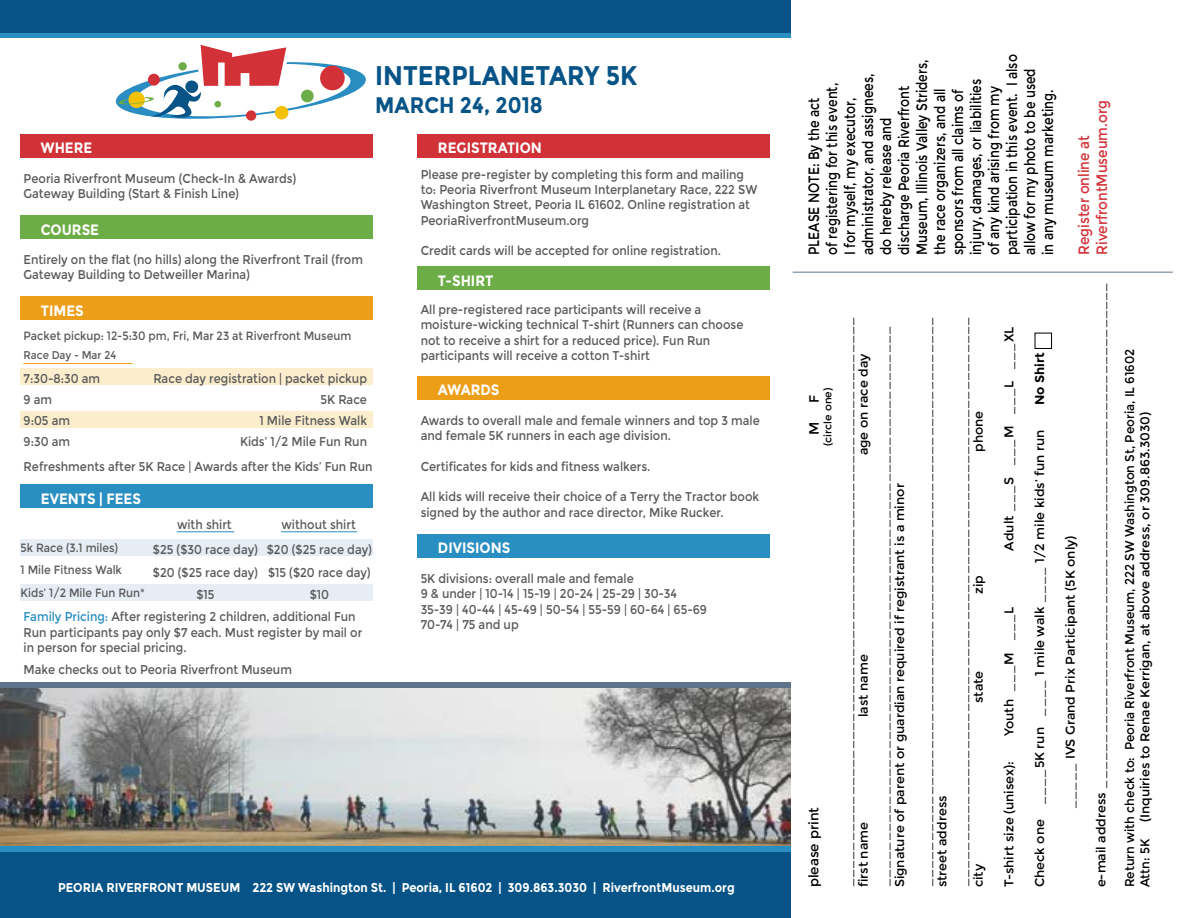
<style>
.page{position:relative;width:1188px;height:918px;background:#fff}
.page>*{position:absolute;margin:0;border:0;box-sizing:border-box;transform-origin:0 0}
.t1{font:700 27px "Montserrat";color:#065487;scale:.9 1}
.t2{font:700 22.5px "Montserrat";color:#065487;scale:.9 1}
.t3{font:15px/18px "Montserrat";color:#000;scale:.82 1}
.t4{font:700 15px "Montserrat";color:#fff;scale:.9 1}
.t5{font:15px/18px "Montserrat";color:#d13238;scale:.9 1}
.t6{font:13.5px "Montserrat";color:#000}
.t7{font:12.75px/15.3px "Montserrat";color:#58595b;scale:.9 1}
.t8{font:12.75px/21px "Montserrat";color:#000}
.t9{font:700 12.75px "Montserrat";color:#fff;scale:.9 1}
.t10{font:12.75px/15.3px "Montserrat";color:#000;scale:.94 1}
.t11{font:700 12.75px "Montserrat";color:#000}
.t12{font:12px/22.5px "Montserrat";color:#58595b;scale:.9 1}
.t13{font:11.25px "Montserrat";color:#58595b;scale:.9 1}
.t14{font:10.5px "Montserrat";color:#000}
.s1{color:#298ec1}
</style>
<div class="page">
<div style="left:0;top:683px;width:790px;height:71px;background:#5e728c"></div>
<img style="left:0;top:688px;width:790px;height:159px">
<div style="left:21px;top:368px;width:352px;height:17px;background:#fceecd"></div>
<div style="left:21px;top:539px;width:352px;height:17px;background:#e7edf5"></div>
<div style="left:21px;top:411px;width:352px;height:17px;background:#fceecd"></div>
<div style="left:21px;top:584px;width:352px;height:17px;background:#e7edf5"></div>
<svg style="left:0;top:32px;width:790px;height:6px;background:#2384b7"></svg>
<div style="left:0;top:847px;width:790px;height:71px;background:#298ec1"></div>
<hr style="left:793px;top:272px;width:380px;height:1px;background:#5e728c">
<div style="left:0;top:0;width:790px;height:32px;background:#065487"></div>
<div style="left:0;top:852px;width:790px;height:66px;background:#065487"></div>
<div style="left:21px;top:134px;width:352px;height:23px;background:#d13238"></div>
<div style="left:418px;top:267px;width:352px;height:23px;background:#6dad48"></div>
<div style="left:418px;top:376px;width:352px;height:24px;background:#ed9e18"></div>
<div style="left:418px;top:534px;width:352px;height:24px;background:#298ec1"></div>
<div style="left:21px;top:215px;width:352px;height:24px;background:#6dad48"></div>
<div style="left:21px;top:296px;width:352px;height:24px;background:#ed9e18"></div>
<div style="left:21px;top:484px;width:352px;height:24px;background:#298ec1"></div>
<div style="left:418px;top:134px;width:352px;height:23px;background:#d13238"></div>
<hr style="left:24px;top:363px;width:108px;height:1px;background:#ed9e18">
<hr style="left:177px;top:531px;width:57px;height:1px;background:#298ec1">
<hr style="left:281px;top:531px;width:76px;height:1px;background:#298ec1">
<div style="left:1035px;top:333px;width:17px;height:16px;border:1px solid #000"></div>
<svg style="left:115px;top:45px;width:251px;height:76px"></svg>
<h1 class="t1" style="left:375px;top:59px;width:293px">INTERPLANETARY 5K</h1>
<p class="t4" style="left:41px;top:138px;width:59px">WHERE</p>
<p class="t7" style="left:24px;top:171px;width:304px">Peoria Riverfront Museum (Check-In &amp; Awards)<br>Gateway Building (Start &amp; Finish Line)</p>
<p class="t4" style="left:41px;top:220px;width:66px">COURSE</p>
<p class="t7" style="left:24px;top:252px;width:379px">Entirely on the flat (no hills) along the Riverfront Trail (from<br>Gateway Building to Detweiller Marina)</p>
<p class="t4" style="left:41px;top:302px;width:49px">TIMES</p>
<p class="t12" style="left:24px;top:325px;width:366px">Packet pickup: 12-5:30 pm, Fri, Mar 23 at Riverfront Museum</p>
<p class="t13" style="left:24px;top:349px;width:104px">Race Day - Mar 24</p>
<h2 class="t2" style="left:375px;top:91px;width:188px">MARCH 24, 2018</h2>
<p class="t4" style="left:438px;top:139px;width:117px">REGISTRATION</p>
<p class="t7" style="left:421px;top:167px;width:376px">Please pre-register by completing this form and mailing to: Peoria Riverfront Museum Interplanetary Race, 222 SW Washington Street, Peoria IL 61602. Online registration at PeoriaRiverfrontMuseum.org</p>
<p class="t7" style="left:421px;top:243px;width:335px">Credit cards will be accepted for online registration.</p>
<p class="t4" style="left:438px;top:271px;width:63px">T-SHIRT</p>
<p class="t7" style="left:421px;top:302px;width:360px">All pre-registered race participants will receive a moisture-wicking technical T-shirt (Runners can choose not to receive a shirt for a reduced price). Fun Run participants will receive a cotton T-shirt</p>
<p class="t7" style="left:24px;top:368px;width:87px;line-height:21px">7:30-8:30 am<br>9 am<br>9:05 am<br>9:30 am</p>
<p class="t7" style="left:153px;top:368px;width:239px;line-height:21px;text-align:right">Race day registration | packet pickup<br>5K Race<br>1 Mile Fitness Walk<br>Kids’ 1/2 Mile Fun Run</p>
<p class="t7" style="left:24px;top:459px;width:389px">Refreshments after 5K Race | Awards after the Kids’ Fun Run</p>
<p class="t4" style="left:41px;top:490px;width:113px">EVENTS | FEES</p>
<p class="t12" style="left:21px;top:537px;width:139px">5k Race (3.1 miles)<br>1 Mile Fitness Walk<br>Kids’ 1/2 Mile Fun Run*</p>
<p class="t7" style="left:177px;top:517px;width:62px">with shirt</p>
<p class="t7" style="left:281px;top:517px;width:84px">without shirt</p>
<p class="t7" style="left:153px;top:539px;width:118px;line-height:22.5px;text-align:center">$25 ($30 race day) $20 ($25 race day) $15</p>
<p class="t7" style="left:267px;top:539px;width:118px;line-height:22.5px;text-align:center">$20 ($25 race day) $15 ($20 race day) $10</p>
<p class="t7" style="left:24px;top:609px;width:378px"><span class="s1">Family Pricing:</span> After registering 2 children, additional Fun<br>Run participants pay only $7 each. Must register by mail or in person for special pricing.</p>
<p class="t7" style="left:24px;top:662px;width:300px">Make checks out to Peoria Riverfront Museum</p>
<p class="t4" style="left:438px;top:381px;width:70px">AWARDS</p>
<p class="t7" style="left:421px;top:413px;width:378px">Awards to overall male and female winners and top 3 male and female 5K runners in each age division.</p>
<p class="t7" style="left:421px;top:459px;width:257px">Certificates for kids and fitness walkers.</p>
<p class="t7" style="left:421px;top:489px;width:378px">All kids will receive their choice of a Terry the Tractor book signed by the author and race director, Mike Rucker.</p>
<p class="t4" style="left:438px;top:539px;width:82px">DIVISIONS</p>
<p class="t7" style="left:421px;top:571px;width:320px">5K divisions: overall male and female<br>9 &amp; under | 10-14 | 15-19 | 20-24 | 25-29 | 30-34<br>35-39 | 40-44 | 45-49 | 50-54 | 55-59 | 60-64 | 65-69<br>70-74 | 75 and up</p>
<p class="t9" style="left:58px;top:880px;width:753px">PEORIA RIVERFRONT MUSEUM 222 SW Washington St. | Peoria, IL 61602 | 309.863.3030 | RiverfrontMuseum.org</p>
<p class="t3" style="left:805px;top:255px;width:246px;rotate:-90deg">PLEASE NOTE: By the act<br>of registering for this event,<br>I for myself, my executor, administrator, and assignees, do hereby release and discharge Peoria Riverfront<br>Museum, Illinois Valley Striders, the race organizers, and all sponsors from all claims of injury, damages, or liabilities<br>of any kind arising from my participation in this event. I also allow for my photo to be used in any museum marketing.</p>
<p class="t5" style="left:1075px;top:255px;width:174px;rotate:-90deg">Register online at<br>RiverfrontMuseum.org</p>
<p class="t6" style="left:806px;top:403px;width:10px;rotate:-90deg">F</p>
<p class="t14" style="left:822px;top:446px;width:60px;rotate:-90deg">(circle one)</p>
<p class="t6" style="left:806px;top:435px;width:15px;rotate:-90deg">M</p>
<p class="t6" style="left:806px;top:887px;width:82px;rotate:-90deg">please print</p>
<p class="t8" style="left:840px;top:887px;width:572px;line-height:15.3px;rotate:-90deg">______________________________________________________________ first name</p>
<p class="t8" style="left:853px;top:887px;width:563px;text-indent:432px;rotate:-90deg">age on race day _____________________________________________________________</p>
<p class="t8" style="left:886px;top:887px;width:572px;line-height:27.3px;rotate:-90deg">Signature of parent or guardian required if registrant is a minor ______________________________________________________________</p>
<p class="t8" style="left:932px;top:887px;width:572px;rotate:-90deg">street address ______________________________________________________________</p>
<p class="t8" style="left:968px;top:452px;width:43px;rotate:-90deg">phone</p>
<p class="t8" style="left:968px;top:594px;width:20px;rotate:-90deg">zip</p>
<p class="t8" style="left:853px;top:717px;width:64px;rotate:-90deg">last name</p>
<p class="t8" style="left:968px;top:703px;width:34px;rotate:-90deg">state</p>
<p class="t8" style="left:968px;top:887px;width:25px;rotate:-90deg">city</p>
<p class="t8" style="left:999px;top:551px;width:226px;rotate:-90deg">Adult ___S ___M ___L ___XL</p>
<p class="t8" style="left:999px;top:736px;width:131px;rotate:-90deg">Youth ___M ___L</p>
<p class="t8" style="left:999px;top:887px;width:128px;rotate:-90deg">T-shirt size (unisex):</p>
<p class="t11" style="left:1032px;top:405px;width:54px;rotate:-90deg">No Shirt</p>
<p class="t8" style="left:1029px;top:887px;width:459px;rotate:-90deg">Check one ____5K run ____ 1 mile walk ____ 1/2 mile kids’ fun run</p>
<p class="t8" style="left:1060px;top:809px;width:275px;rotate:-90deg">_____ IVS Grand Prix Participant (5K only)</p>
<p class="t8" style="left:1091px;top:887px;width:607px;rotate:-90deg">e-mail address _______________________________________________________</p>
<p class="t10" style="left:1122px;top:887px;width:574px;rotate:-90deg">Return with check to: Peoria Riverfront Museum, 222 SW Washington St, Peoria, IL 61602<br>Attn: 5K</p>
<p class="t8" style="left:1135px;top:822px;width:412px;rotate:-90deg">(Inquiries to Renae Kerrigan, at above address, or 309.863.3030)</p>
</div>
